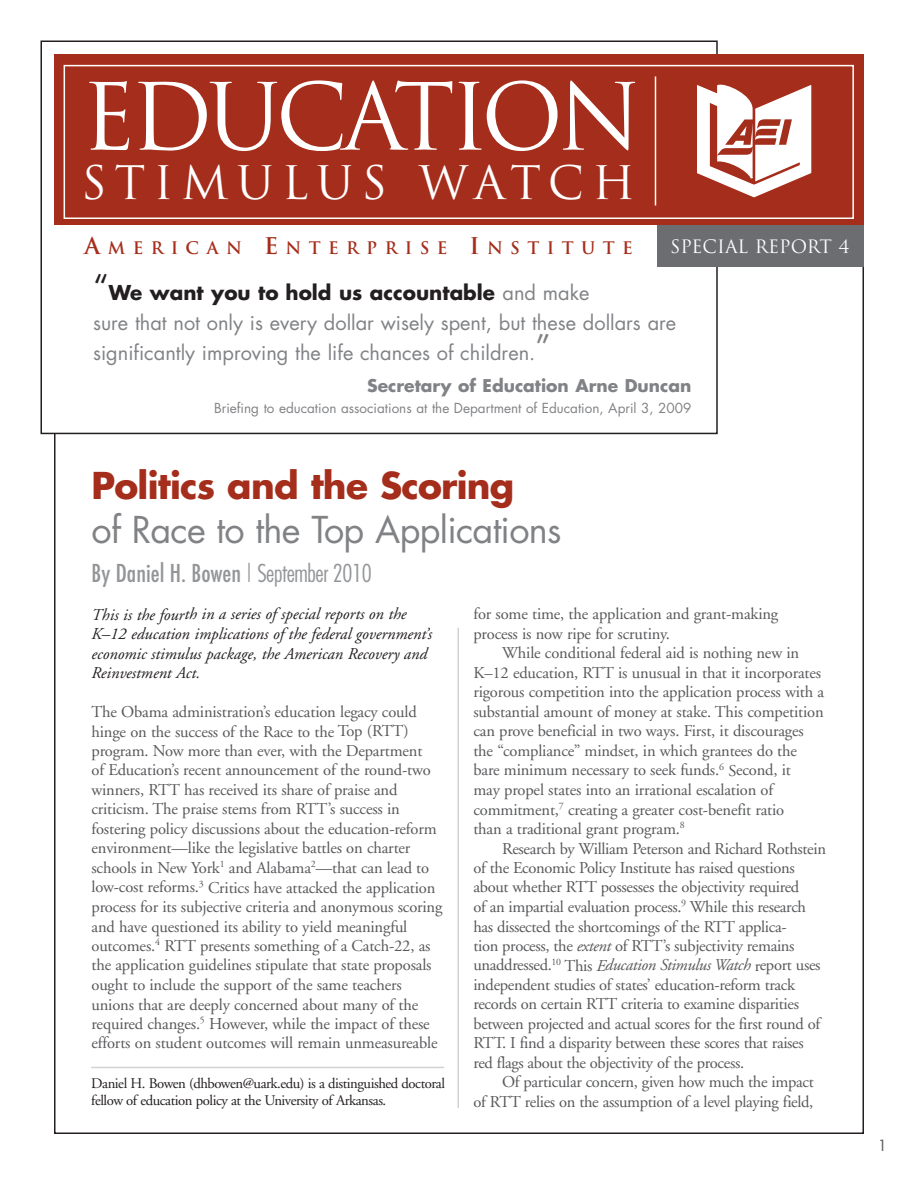
<style>
.page{position:relative;width:918px;height:1188px;background:#fff}
.page>*{position:absolute;margin:0;border:0;box-sizing:border-box;transform-origin:0 0}
.t1{font:90px "Trajan";letter-spacing:-.065em;color:#fff}
.t2{font:45px "Trajan";letter-spacing:.175em;color:#fff}
.t3{font:36px "Futura";letter-spacing:-.02em;color:#808285}
.t4{font:700 36px "Futura";letter-spacing:-.02em;color:#a52d1b}
.t5{font:500 condensed 24px "Futura";color:#939598}
.t6{font:19.95px/30px "Futura";color:#808285}
.t7{font:18px "Trajan";color:#fff}
.t8{font:700 17.1px "Futura";color:#808285}
.t9{font:700 16.8px "Trajan";letter-spacing:.435em;color:#a52d1b}
.t10{font:16.5px/19.5px "Adobe Garamond";letter-spacing:-.01em;color:#57585a}
.t11{font:italic 16.5px/19.5px "Adobe Garamond";color:#231f20}
.t12{font:15px "Futura";color:#57585a}
.t13{font:14.7px/17.2px "Adobe Garamond";letter-spacing:-.03em;color:#231f20}
.t14{font:13.5px "Futura";color:#808285}
.s1{font-size:22.5px}
.s2{font-size:34.2px;color:#231f20}
.s3{font-weight:700;color:#231f20}
.s4{font-size:34.2px}
.s5{font-weight:300}
.s6{font-style:italic}
</style>
<div class="page">
<div style="left:40px;top:40px;width:678px;height:394px;border:2px solid #231f20"></div>
<div style="left:657px;top:218px;width:207px;height:49px;background:#6c6d70"></div>
<div style="left:54px;top:54px;width:810px;height:171px;background:#a52d1b"></div>
<hr style="left:655px;top:76px;width:1px;height:130px;background:#fff">
<div style="left:64px;top:65px;width:790px;height:154px;border:2px solid #fff"></div>
<hr style="left:458px;top:628px;width:1px;height:480px;background:#d1d2d4">
<hr style="left:91px;top:1067px;width:353px;height:1px;background:#d1d2d4">
<svg style="left:697px;top:84px;width:115px;height:113px"></svg>
<h1 class="t1" style="left:81px;top:66px;width:563px">EDUCATION</h1>
<h2 class="t2" style="left:81px;top:157px;width:556px">STIMULUS WATCH</h2>
<p class="t9" style="left:85px;top:238px;width:550px"><span class="s1">A</span>MERICAN <span class="s1">E</span>NTERPRISE <span class="s1">I</span>NSTITUTE</p>
<p class="t7" style="left:670px;top:236px;width:181px">SPECIAL REPORT 4</p>
<p class="t6" style="left:93px;top:280px;width:585px"><span class="s2">“</span><span class="s3">We want you to hold us accountable</span> and make<br>sure that not only is every dollar wisely spent, but these dollars are significantly improving the life chances of children.<span class="s4">”</span></p>
<p class="t8" style="left:367px;top:378px;width:326px">Secretary of Education Arne Duncan</p>
<p class="t14" style="left:214px;top:402px;width:479px">Briefing to education associations at the Department of Education, April 3, 2009</p>
<h3 class="t4" style="left:92px;top:470px;width:424px">Politics and the Scoring</h3>
<h3 class="t3" style="left:92px;top:513px;width:472px">of Race to the Top Applications</h3>
<h3 class="t5" style="left:92px;top:560px;width:282px">By Daniel H. Bowen <span class="s5">| September 2010</span></h3>
<p class="t11" style="left:92px;top:606px;width:342px">This is the fourth in a series of special reports on the K–12 education implications of the federal government’s economic stimulus package, the American Recovery and Reinvestment Act.</p>
<p class="t10" style="left:91px;top:703px;width:352px">The Obama administration’s education legacy could hinge on the success of the Race to the Top (RTT) program. Now more than ever, with the Department<br>of Education’s recent announcement of the round-two winners, RTT has received its share of praise and criticism. The praise stems from RTT’s success in fostering policy discussions about the education-reform environment—like the legislative battles on charter schools in New York<sup>1</sup> and Alabama<sup>2</sup>—that can lead to low-cost reforms.<sup>3</sup> Critics have attacked the application process for its subjective criteria and anonymous scoring and have questioned its ability to yield meaningful outcomes.<sup>4</sup> RTT presents something of a Catch-22, as the application guidelines stipulate that state proposals ought to include the support of the same teachers unions that are deeply concerned about many of the required changes.<sup>5</sup> However, while the impact of these efforts on student outcomes will remain unmeasureable</p>
<p class="t13" style="left:91px;top:1076px;width:355px">Daniel H. Bowen (dhbowen@uark.edu) is a distinguished doctoral fellow of education policy at the University of Arkansas.</p>
<p class="t10" style="left:473px;top:606px;width:306px">for some time, the application and grant-making process is now ripe for scrutiny.</p>
<p class="t10" style="left:473px;top:645px;width:352px;text-indent:29px">While conditional federal aid is nothing new in K–12 education, RTT is unusual in that it incorporates rigorous competition into the application process with a substantial amount of money at stake. This competition can prove beneficial in two ways. First, it discourages the “compliance” mindset, in which grantees do the bare minimum necessary to seek funds.<sup>6</sup> Second, it<br>may propel states into an irrational escalation of commitment,<sup>7</sup> creating a greater cost-benefit ratio<br>than a traditional grant program.<sup>8</sup></p>
<p class="t10" style="left:473px;top:840px;width:354px;text-indent:29px">Research by William Peterson and Richard Rothstein of the Economic Policy Institute has raised questions about whether RTT possesses the objectivity required<br>of an impartial evaluation process.<sup>9</sup> While this research has dissected the shortcomings of the RTT applica-<br>tion process, the <span class="s6">extent</span> of RTT’s subjectivity remains unaddressed.<sup>10</sup> This <span class="s6">Education Stimulus Watch</span> report uses independent studies of states’ education-reform track records on certain RTT criteria to examine disparities between projected and actual scores for the first round of RTT. I find a disparity between these scores that raises red flags about the objectivity of the process.</p>
<p class="t10" style="left:473px;top:1074px;width:342px;text-align:right">Of particular concern, given how much the impact<br>of RTT relies on the assumption of a level playing field,</p>
<p class="t12" style="left:878px;top:1139px;width:11px">1</p>
</div>
